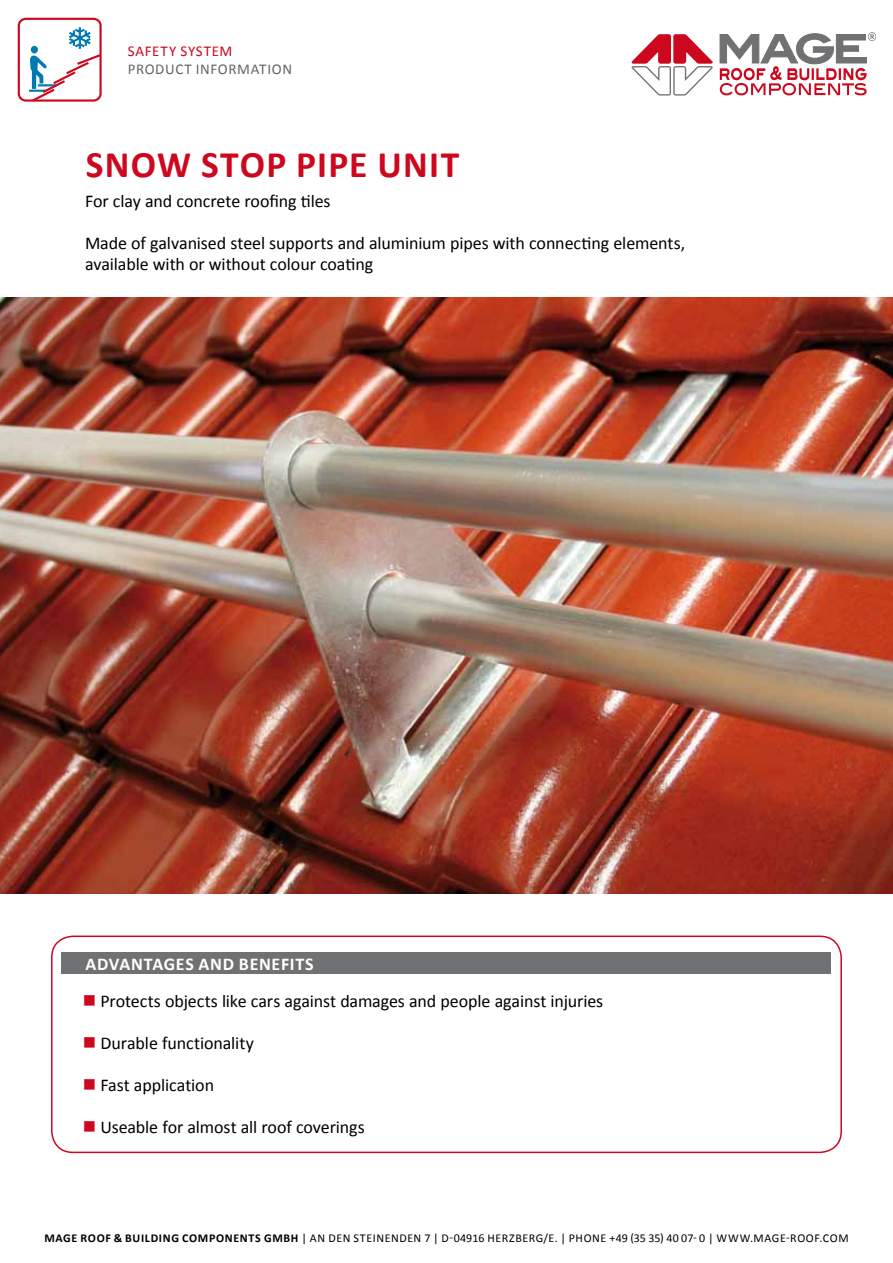
<style>
.page{position:relative;width:893px;height:1263px;background:#fff}
.page>*{position:absolute;margin:0;border:0;box-sizing:border-box;transform-origin:0 0}
.t1{font:700 37.5px "Calibri";color:#cd071e}
.t2{font:18px/21px "Calibri";letter-spacing:-.01em;color:#000}
.t3{font:700 18px "Calibri";letter-spacing:.035em;color:#fff}
.t4{font:15px "Calibri";letter-spacing:.04em;color:#646567}
.t5{font:15px "Calibri";letter-spacing:.05em;color:#cd071e}
.t6{font:12px "Calibri";letter-spacing:.05em;color:#000}
.s1{color:#cd071e}
.s2{font-weight:700}
</style>
<div class="page">
<div style="left:18px;top:18px;width:84px;height:84px;border:2px solid #cd071e;border-radius:7px"></div>
<svg style="left:29px;top:27px;width:73px;height:75px"></svg>
<svg style="left:631px;top:32px;width:245px;height:64px"></svg>
<div style="left:51px;top:935px;width:791px;height:218px;border:2px solid #cd071e;border-radius:21px"></div>
<div style="left:62px;top:952px;width:769px;height:22px;background:#707172"></div>
<img style="left:0;top:298px;width:893px;height:595px">
<p class="t5" style="left:128px;top:42px;width:106px">safety system</p>
<p class="t4" style="left:128px;top:60px;width:166px">product information</p>
<h1 class="t1" style="left:86px;top:141px;width:24px">SNO</h1>
<h1 class="t1" style="left:157px;top:141px;width:66px">W STOP</h1>
<h1 class="t1" style="left:296px;top:141px;width:102px">PIP E UNIT</h1>
<p class="t2" style="left:85px;top:191px;width:247px">For clay and concrete roofing tiles</p>
<p class="t2" style="left:85px;top:233px;width:602px">Made of galvanised steel supports and aluminium pipes with connecting elements, available with or without colour coating</p>
<p class="t3" style="left:62px;top:952px;width:103px">ADVANTAGE</p>
<p class="t3" style="left:185px;top:952px;width:130px">S AND BENEFITS</p>
<p class="t2" style="left:83px;top:991px;width:522px"><span class="s1">■</span> Protects objects like cars against damages and people against injuries</p>
<p class="t2" style="left:83px;top:1033px;width:172px"><span class="s1">■</span> Durable functionality</p>
<p class="t2" style="left:83px;top:1075px;width:133px"><span class="s1">■</span> Fast application</p>
<p class="t2" style="left:83px;top:1117px;width:283px"><span class="s1">■</span> Useable for almost all roof coverings</p>
<p class="t6" style="left:44px;top:1230px;width:806px"><span class="s2">MAGE ROOF &amp; BUILDING COMPONENTS GMBH</span> | An den Steinenden 7 | D-04916 Herzberg/E. | ph one +49 (35 35) 40 07- 0 | www.mage-roof.com</p>
</div>
